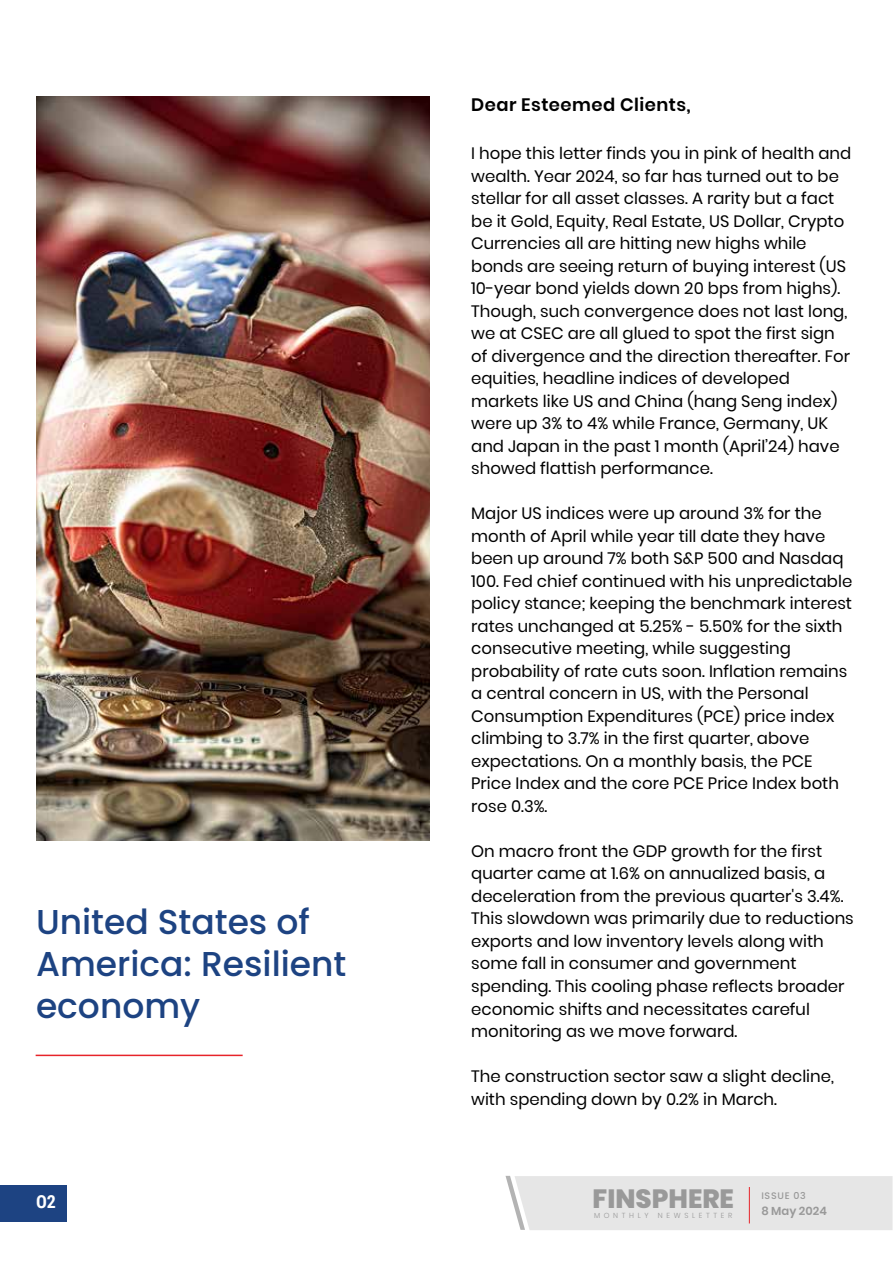
<style>
.page{position:relative;width:893px;height:1263px;background:#fff}
.page>*{position:absolute;margin:0;border:0;box-sizing:border-box;transform-origin:0 0}
.t1{font:500 34.5px/42px "Poppins";color:#1d4382}
.t2{font:800 26.4px "Poppins";color:#999}
.t3{font:600 18px "Poppins";letter-spacing:.025em;color:#000}
.t4{font:700 18px "Roboto Condensed";color:#fff}
.t5{font:16.5px/22.5px "Poppins";color:#000}
.t6{font:600 11.55px "Poppins";color:#999}
.t7{font:500 9.45px "Poppins";letter-spacing:.075em;color:#999}
.t8{font:300 7.35px "Poppins";letter-spacing:.5em;color:#999}
</style>
<div class="page">
<div style="left:0;top:1185px;width:66px;height:36px;background:#1d4382"></div>
<div style="left:506px;top:1176px;width:386px;height:54px;background:#e6e6e6"></div>
<hr style="left:749px;top:1187px;width:1px;height:36px;background:#e7242a">
<hr style="left:36px;top:1055px;width:207px;height:1px;background:#e7242a">
<img style="left:36px;top:96px;width:393px;height:744px">
<h1 class="t1" style="left:36px;top:901px;width:312px">United States of<br>America: Resilient economy</h1>
<p class="t4" style="left:36px;top:1189px;width:21px">O2</p>
<p class="t3" style="left:471px;top:95px;width:221px">Dear Esteemed Clients,</p>
<p class="t5" style="left:471px;top:142px;width:381px">I hope this letter finds you in pink of health and wealth. Year 2024, so far has turned out to be stellar for all asset classes. A rarity but a fact be it Gold, Equity, Real Estate, US Dollar, Crypto Currencies all are hitting new highs while bonds are seeing return of buying interest (US 10-year bond yields down 20 bps from highs).<br>Though, such convergence does not last long, we at CSEC are all glued to spot the first sign of divergence and the direction thereafter. For equities, headline indices of developed markets like US and China (hang Seng index) were up 3% to 4% while France, Germany, UK and Japan in the past 1 month (April’24) have showed flattish performance.</p>
<p class="t5" style="left:471px;top:502px;width:383px">Major US indices were up around 3% for the month of April while year till date they have been up around 7% both S&amp;P 500 and Nasdaq 100. Fed chief continued with his unpredictable policy stance; keeping the benchmark interest rates unchanged at 5.25% - 5.50% for the sixth consecutive meeting, while suggesting probability of rate cuts soon. Inflation remains a central concern in US, with the Personal Consumption Expenditures (PCE) price index climbing to 3.7% in the first quarter, above expectations. On a monthly basis, the PCE Price Index and the core PCE Price Index both rose 0.3%.</p>
<p class="t5" style="left:471px;top:840px;width:384px">On macro front the GDP growth for the first quarter came at 1.6% on annualized basis, a deceleration from the previous quarter's 3.4%.<br>This slowdown was primarily due to reductions exports and low inventory levels along with some fall in consumer and government spending. This cooling phase reflects broader economic shifts and necessitates careful monitoring as we move forward.</p>
<p class="t5" style="left:471px;top:1065px;width:364px">The construction sector saw a slight decline, with spending down by 0.2% in March.</p>
<h2 class="t2" style="left:592px;top:1184px;width:143px">FINSPHERE</h2>
<p class="t8" style="left:594px;top:1211px;width:56px">MONTHLY</p>
<p class="t8" style="left:658px;top:1211px;width:76px">NEWSLETTER</p>
<p class="t6" style="left:761px;top:1204px;width:67px">8 May 2024</p>
<p class="t7" style="left:761px;top:1190px;width:46px">ISSUE 03</p>
</div>
